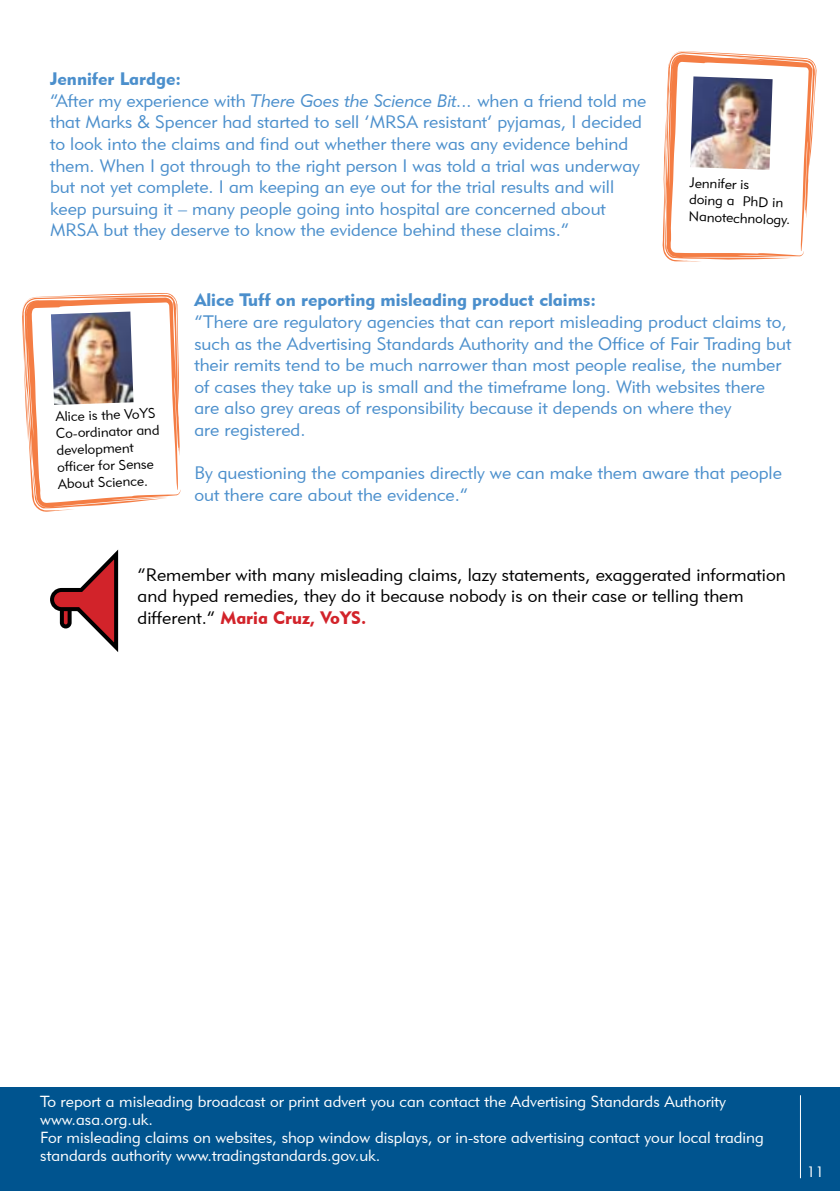
<style>
.page{position:relative;width:840px;height:1191px;background:#fff}
.page>*{position:absolute;margin:0;border:0;box-sizing:border-box;transform-origin:0 0}
.t1{font:18px/21.6px "Geometric 415 BT Lite A";color:#4b8fcc}
.t2{font:18px/21.6px "Geometric 415 BT Lite A";color:#000}
.t3{font:18px "Geometric 415 BT Black A";color:#4b8fcc}
.t4{font:18px "Geometric 415 BT Black A";color:#d2232a}
.t5{font:16px/18px "Geometric 415 BT Lite A";color:#fff}
.t6{font:15px "Geometric 415 BT Lite A";color:#fff}
.t7{font:14px/16.8px "Geometric 415 BT Lite A";color:#000}
.s1{font-family:"Geometric 415 BT Lite Italic A"}
.s2{font-family:"Geometric 415 BT Lite A";color:#000}
</style>
<div class="page">
<div style="left:0;top:1087px;width:839px;height:104px;background:#00548f"></div>
<hr style="left:799px;top:1095px;width:1px;height:83px;background:#fff">
<svg style="left:22px;top:293px;width:159px;height:219px"></svg>
<svg style="left:662px;top:51px;width:154px;height:211px"></svg>
<img style="left:690px;top:76px;width:82px;height:94px">
<img style="left:51px;top:311px;width:82px;height:94px">
<svg style="left:50px;top:549px;width:69px;height:103px"></svg>
<p class="t3" style="left:50px;top:68px;width:132px">Jennifer Lardge:</p>
<p class="t1" style="left:50px;top:89px;width:597px">“After my experience with <span class="s1">There Goes the Science Bit...</span> when a friend told me that Marks &amp; Spencer had started to sell ‘MRSA resistant’ pyjamas, I decided to look into the claims and find out whether there was any evidence behind them. When I got through to the right person I was told a trial was underway but not yet complete. I am keeping an eye out for the trial results and will keep pursuing it – many people going into hospital are concerned about MRSA but they deserve to know the evidence behind these claims.”</p>
<p class="t7" style="left:689px;top:174px;width:103px;rotate:2deg">Jennifer is<br>doing a PhD in<br>Nanotechnology.</p>
<p class="t7" style="left:55px;top:408px;width:105px;rotate:-2deg">Alice is the VoYS<br>Co-ordinator and development officer for Sense<br>About Science.</p>
<p class="t3" style="left:194px;top:289px;width:403px">Alice Tuff on reporting misleading product claims:</p>
<p class="t1" style="left:194px;top:310px;width:598px">“There are regulatory agencies that can report misleading product claims to, such as the Advertising Standards Authority and the Office of Fair Trading but their remits tend to be much narrower than most people realise, the number of cases they take up is small and the timeframe long. With websites there are also grey areas of responsibility because it depends on where they<br>are registered.</p>
<p class="t1" style="left:194px;top:462px;width:588px">By questioning the companies directly we can make them aware that people out there care about the evidence.”</p>
<p class="t2" style="left:137px;top:563px;width:649px">“Remember with many misleading claims, lazy statements, exaggerated information and hyped remedies, they do it because nobody is on their case or telling them</p>
<p class="t4" style="left:137px;top:606px;width:230px"><span class="s2">different.”</span> Maria Cruz, VoYS.</p>
<p class="t5" style="left:40px;top:1092px;width:724px">To report a misleading broadcast or print advert you can contact the Advertising Standards Authority www.asa.org.uk.<br>For misleading claims on websites, shop window displays, or in-store advertising contact your local trading standards authority www.tradingstandards.gov.uk.</p>
<p class="t6" style="left:806px;top:1162px;width:19px">11</p>
</div>
